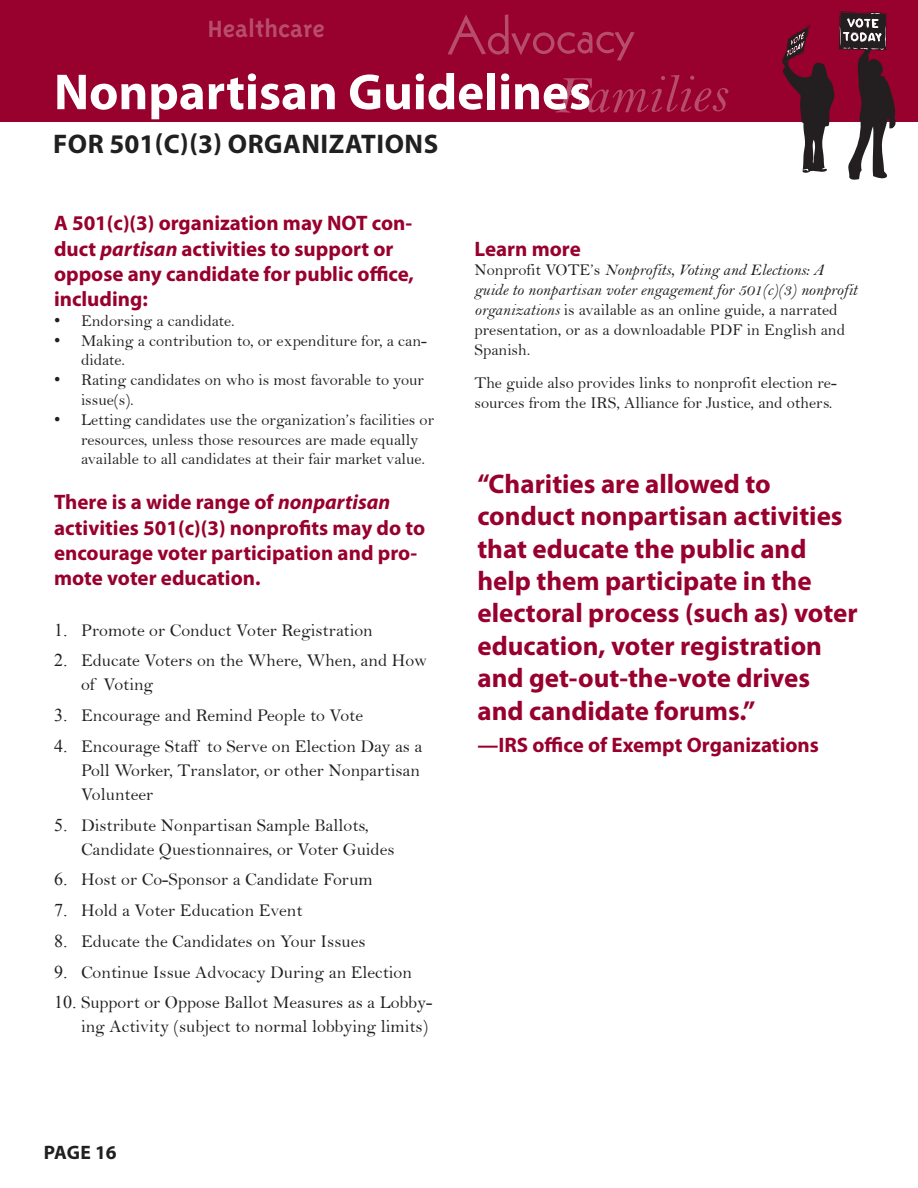
<style>
.page{position:relative;width:918px;height:1188px;background:#fff}
.page>*{position:absolute;margin:0;border:0;box-sizing:border-box;transform-origin:0 0}
.t1{font:54px "Kabel LT Std";color:#b74d6d}
.t2{font:54px "Bell MT Italic";color:#b74d6d}
.t3{font:700 51px "Myriad Pro";color:#fff}
.t4{font:700 27px/32.4px "Myriad Pro";color:#98002e}
.t5{font:700 27px "Myriad Pro";letter-spacing:.02em;color:#221f1f}
.t6{font:700 27px "Triplex Sans";color:#b74d6d}
.t7{font:700 21px/25.2px "Myriad Pro";color:#98002e}
.t8{font:700 19.5px "Myriad Pro";color:#221f1f}
.t9{font:18px/24px "Bell";color:#221f1f}
.t10{font:16.5px/19.8px "Bell";color:#221f1f}
.t11{font:16.5px/19.8px "Bell MT Italic";color:#221f1f}
.s1{font-style:italic}
.s2{font-family:"Times New Roman";font-size:18px}
.s3{font-family:"Times New Roman"}
.s4{font-family:"Bell"}
.s5{font-family:"Bell MT Italic"}
</style>
<div class="page">
<div style="left:0;top:0;width:918px;height:122px;background:#98002e"></div>
<svg style="left:782px;top:11px;width:114px;height:169px"></svg>
<h1 class="t1" style="left:447px;top:15px;width:189px;rotate:-1deg">Advocacy</h1>
<h1 class="t2" style="left:553px;top:77px;width:174px;rotate:-1deg">Families</h1>
<h3 class="t6" style="left:208px;top:19px;width:118px">Healthcare</h3>
<h2 class="t3" style="left:54px;top:72px;width:539px">Nonpartisan Guidelines</h2>
<h3 class="t5" style="left:53px;top:133px;width:387px">FOR 501(C)(3) ORGANIZATIONS</h3>
<p class="t7" style="left:54px;top:212px;width:362px">A 501(c)(3) organization may NOT con&shy;duct <span class="s1">partisan</span> activities to support or oppose any candidate for public office, including:</p>
<p class="t10" style="left:54px;top:312px;width:182px"><span class="s2">•</span> Endorsing a candidate.</p>
<p class="t10" style="left:81px;top:332px;width:347px;text-indent:-27px"><span class="s2">•</span> Making a contribution to, or expenditure for, a can&shy;didate.</p>
<p class="t10" style="left:81px;top:372px;width:345px;text-indent:-27px"><span class="s2">•</span> Rating candidates on who is most favorable to your issue(s).</p>
<p class="t10" style="left:81px;top:411px;width:355px;text-indent:-27px"><span class="s2">•</span> Letting candidates use the organization’s facilities or resources, unless those resources are made equally available to all candidates at their fair market value.</p>
<p class="t7" style="left:54px;top:491px;width:373px">There is a wide range of <span class="s1">nonpartisan </span>activities 501(c)(3) nonprofits may do to encourage voter participation and pro&shy;mote voter education.</p>
<p class="t9" style="left:54px;top:620px;width:320px"><span class="s3">1.</span> Promote or Conduct Voter Registration</p>
<p class="t9" style="left:81px;top:651px;width:347px;text-indent:-27px"><span class="s3">2.</span> Educate Voters on the Where, When, and How of Voting</p>
<p class="t9" style="left:54px;top:705px;width:311px"><span class="s3">3.</span> Encourage and Remind People to Vote</p>
<p class="t9" style="left:81px;top:736px;width:343px;text-indent:-27px"><span class="s3">4.</span> Encourage Staff to Serve on Election Day as a<br>Poll Worker, Translator, or other Nonpartisan<br>Volunteer</p>
<p class="t9" style="left:81px;top:815px;width:315px;text-indent:-27px"><span class="s3">5.</span> Distribute Nonpartisan Sample Ballots,<br>Candidate Questionnaires, or Voter Guides</p>
<p class="t9" style="left:54px;top:870px;width:320px"><span class="s3">6.</span> Host or Co-Sponsor a Candidate Forum</p>
<p class="t9" style="left:54px;top:900px;width:250px"><span class="s3">7.</span> Hold a Voter Education Event</p>
<p class="t9" style="left:54px;top:931px;width:313px"><span class="s3">8.</span> Educate the Candidates on Your Issues</p>
<p class="t9" style="left:54px;top:962px;width:360px"><span class="s3">9.</span> Continue Issue Advocacy During an Election</p>
<p class="t9" style="left:54px;top:993px;width:380px;text-align:right"><span class="s3">10.</span> Support or Oppose Ballot Measures as a Lobby&shy;ing Activity (subject to normal lobbying limits)</p>
<p class="t7" style="left:475px;top:238px;width:108px">Learn more</p>
<p class="t11" style="left:475px;top:262px;width:384px"><span class="s4">Nonprofit VOTE’s</span> Nonprofits, Voting and Elections: A guide to nonpartisan voter engagement for 501(c)(3) nonprofit</p>
<p class="t10" style="left:475px;top:302px;width:372px"><span class="s5">organizations</span> is available as an online guide, a narrated presentation, or as a downloadable PDF in English and<br>Spanish.</p>
<p class="t10" style="left:475px;top:375px;width:364px">The guide also provides links to nonprofit election re&shy;sources from the IRS, Alliance for Justice, and others.</p>
<h3 class="t4" style="left:477px;top:470px;width:382px">“Charities are allowed to conduct nonpartisan activities that educate the public and help them participate in the electoral process (such as) voter education, voter registration and get-out-the-vote drives and candidate forums.”</h3>
<p class="t7" style="left:477px;top:734px;width:343px">—IRS office of Exempt Organizations</p>
<p class="t8" style="left:44px;top:1145px;width:75px">PAGE 16</p>
</div>
